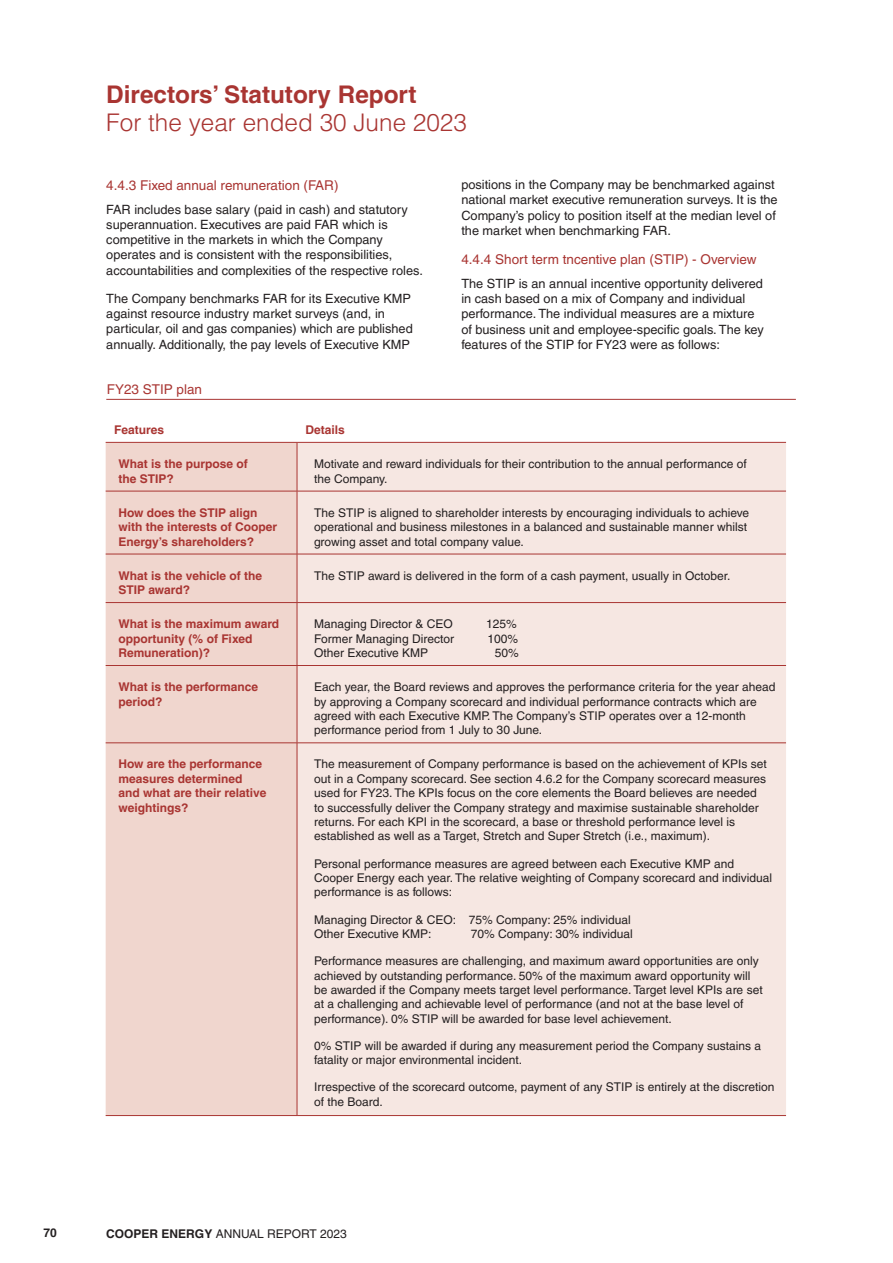
<style>
.page{position:relative;width:893px;height:1263px;background:#fff}
.page>*{position:absolute;margin:0;border:0;box-sizing:border-box;transform-origin:0 0}
.t1{font:700 24.3px "Helvetica LT Pro";color:#a93532}
.t2{font:300 24.3px "Helvetica LT Pro";color:#a93532}
.t3{font:13.5px "Helvetica LT Pro";color:#a93532}
.t4{font:12.75px/15.3px "Helvetica LT Pro";color:#231f20}
.t5{font:12px/14.4px "Helvetica LT Pro";color:#231f20}
.t6{font:700 12px/14.4px "Helvetica LT Pro";color:#a93532}
.t7{font:700 12px "Helvetica LT Pro";color:#231f20}
.s1{font-weight:700}
</style>
<div class="page">
<hr style="left:106px;top:399px;width:690px;height:1px;background:#a93532">
<div style="left:106px;top:443px;width:191px;height:672px;background:#f0d6ce"></div>
<div style="left:298px;top:443px;width:488px;height:672px;background:#f6e7e2"></div>
<hr style="left:106px;top:491px;width:191px;height:1px;background:#a93532">
<hr style="left:106px;top:554px;width:191px;height:1px;background:#a93532">
<hr style="left:106px;top:602px;width:191px;height:1px;background:#a93532">
<hr style="left:106px;top:665px;width:191px;height:1px;background:#a93532">
<hr style="left:106px;top:742px;width:191px;height:1px;background:#a93532">
<hr style="left:106px;top:1115px;width:191px;height:1px;background:#a93532">
<hr style="left:297px;top:443px;width:1px;height:48px;background:#a93532">
<hr style="left:297px;top:491px;width:1px;height:63px;background:#a93532">
<hr style="left:297px;top:554px;width:1px;height:48px;background:#a93532">
<hr style="left:297px;top:603px;width:1px;height:62px;background:#a93532">
<hr style="left:297px;top:666px;width:1px;height:77px;background:#a93532">
<hr style="left:297px;top:743px;width:1px;height:372px;background:#a93532">
<hr style="left:106px;top:442px;width:191px;height:1px;background:#a93532">
<hr style="left:297px;top:442px;width:489px;height:1px;background:#a93532">
<hr style="left:297px;top:491px;width:489px;height:1px;background:#a93532">
<hr style="left:297px;top:554px;width:489px;height:1px;background:#a93532">
<hr style="left:297px;top:602px;width:489px;height:1px;background:#a93532">
<hr style="left:297px;top:665px;width:489px;height:1px;background:#a93532">
<hr style="left:297px;top:742px;width:489px;height:1px;background:#a93532">
<hr style="left:297px;top:1115px;width:489px;height:1px;background:#a93532">
<h1 class="t1" style="left:106px;top:79px;width:312px">Directors’ Statutory Report</h1>
<h1 class="t2" style="left:106px;top:107px;width:362px">For the year ended 30 June 2023</h1>
<p class="t3" style="left:106px;top:177px;width:234px">4.4.3 Fixed annual remuneration (FAR)</p>
<p class="t4" style="left:106px;top:201px;width:318px">FAR includes base salary (paid in cash) and statutory superannuation. Executives are paid FAR which is competitive in the markets in which the Company operates and is consistent with the responsibilities, accountabilities and complexities of the respective roles.</p>
<p class="t4" style="left:106px;top:291px;width:308px">The Company benchmarks FAR for its Executive KMP against resource industry market surveys (and, in particular, oil and gas companies) which are published annually. Additionally, the pay levels of Executive KMP</p>
<p class="t4" style="left:461px;top:177px;width:318px">positions in the Company may be benchmarked against national market executive remuneration surveys. It is the Company’s policy to position itself at the median level of the market when benchmarking FAR.</p>
<p class="t3" style="left:461px;top:251px;width:297px">4.4.4 Short term tncentive plan (STIP) - Overview</p>
<p class="t4" style="left:461px;top:276px;width:304px">The STIP is an annual incentive opportunity delivered in cash based on a mix of Company and individual performance. The individual measures are a mixture of business unit and employee-specific goals. The key features of the STIP for FY23 were as follows:</p>
<p class="t3" style="left:107px;top:382px;width:97px">FY23 STIP plan</p>
<p class="t6" style="left:114px;top:422px;width:52px">Features</p>
<p class="t6" style="left:306px;top:422px;width:41px">Details</p>
<p class="t6" style="left:118px;top:457px;width:131px">What is the purpose of the STIP?</p>
<p class="t5" style="left:314px;top:457px;width:434px">Motivate and reward individuals for their contribution to the annual performance of the Company.</p>
<p class="t6" style="left:118px;top:505px;width:160px">How does the STIP align with the interests of Cooper<br>Energy’s shareholders?</p>
<p class="t5" style="left:314px;top:505px;width:437px">The STIP is aligned to shareholder interests by encouraging individuals to achieve operational and business milestones in a balanced and sustainable manner whilst growing asset and total company value.</p>
<p class="t6" style="left:118px;top:568px;width:145px">What is the vehicle of the<br>STIP award?</p>
<p class="t5" style="left:314px;top:568px;width:418px">The STIP award is delivered in the form of a cash payment, usually in October.</p>
<p class="t6" style="left:118px;top:617px;width:162px">What is the maximum award opportunity (% of Fixed<br>Remuneration)?</p>
<p class="t5" style="left:314px;top:617px;width:140px">Managing Director &amp; CEO</p>
<p class="t5" style="left:486px;top:617px;width:32px">125%</p>
<p class="t5" style="left:314px;top:631px;width:141px">Former Managing Director</p>
<p class="t5" style="left:487px;top:631px;width:32px">100%</p>
<p class="t5" style="left:314px;top:645px;width:116px">Other Executive KMP</p>
<p class="t5" style="left:495px;top:645px;width:26px">50%</p>
<p class="t6" style="left:118px;top:680px;width:141px">What is the performance period?</p>
<p class="t5" style="left:314px;top:680px;width:463px">Each year, the Board reviews and approves the performance criteria for the year ahead by approving a Company scorecard and individual performance contracts which are agreed with each Executive KMP. The Company’s STIP operates over a 12-month performance period from 1 July to 30 June.</p>
<p class="t6" style="left:118px;top:757px;width:150px">How are the performance measures determined and what are their relative weightings?</p>
<p class="t5" style="left:314px;top:757px;width:454px">The measurement of Company performance is based on the achievement of KPIs set out in a Company scorecard. See section 4.6.2 for the Company scorecard measures used for FY23. The KPIs focus on the core elements the Board believes are needed to successfully deliver the Company strategy and maximise sustainable shareholder returns. For each KPI in the scorecard, a base or threshold performance level is established as well as a Target, Stretch and Super Stretch (i.e., maximum).</p>
<p class="t5" style="left:314px;top:856px;width:460px">Personal performance measures are agreed between each Executive KMP and<br>Cooper Energy each year. The relative weighting of Company scorecard and individual performance is as follows:</p>
<p class="t5" style="left:314px;top:912px;width:318px">Managing Director &amp; CEO: 75% Company: 25% individual<br>Other Executive KMP:</p>
<p class="t5" style="left:471px;top:926px;width:163px">70% Company: 30% individual</p>
<p class="t5" style="left:314px;top:954px;width:450px">Performance measures are challenging, and maximum award opportunities are only achieved by outstanding performance. 50% of the maximum award opportunity will be awarded if the Company meets target level performance. Target level KPIs are set at a challenging and achievable level of performance (and not at the base level of performance). 0% STIP will be awarded for base level achievement.</p>
<p class="t5" style="left:314px;top:1038px;width:449px">0% STIP will be awarded if during any measurement period the Company sustains a fatality or major environmental incident.</p>
<p class="t5" style="left:314px;top:1080px;width:462px">Irrespective of the scorecard outcome, payment of any STIP is entirely at the discretion of the Board.</p>
<p class="t7" style="left:43px;top:1226px;width:15px">70</p>
<p class="t5" style="left:106px;top:1226px;width:242px"><span class="s1">COOPER ENERGY</span> ANNUAL REPORT 2023</p>
</div>
